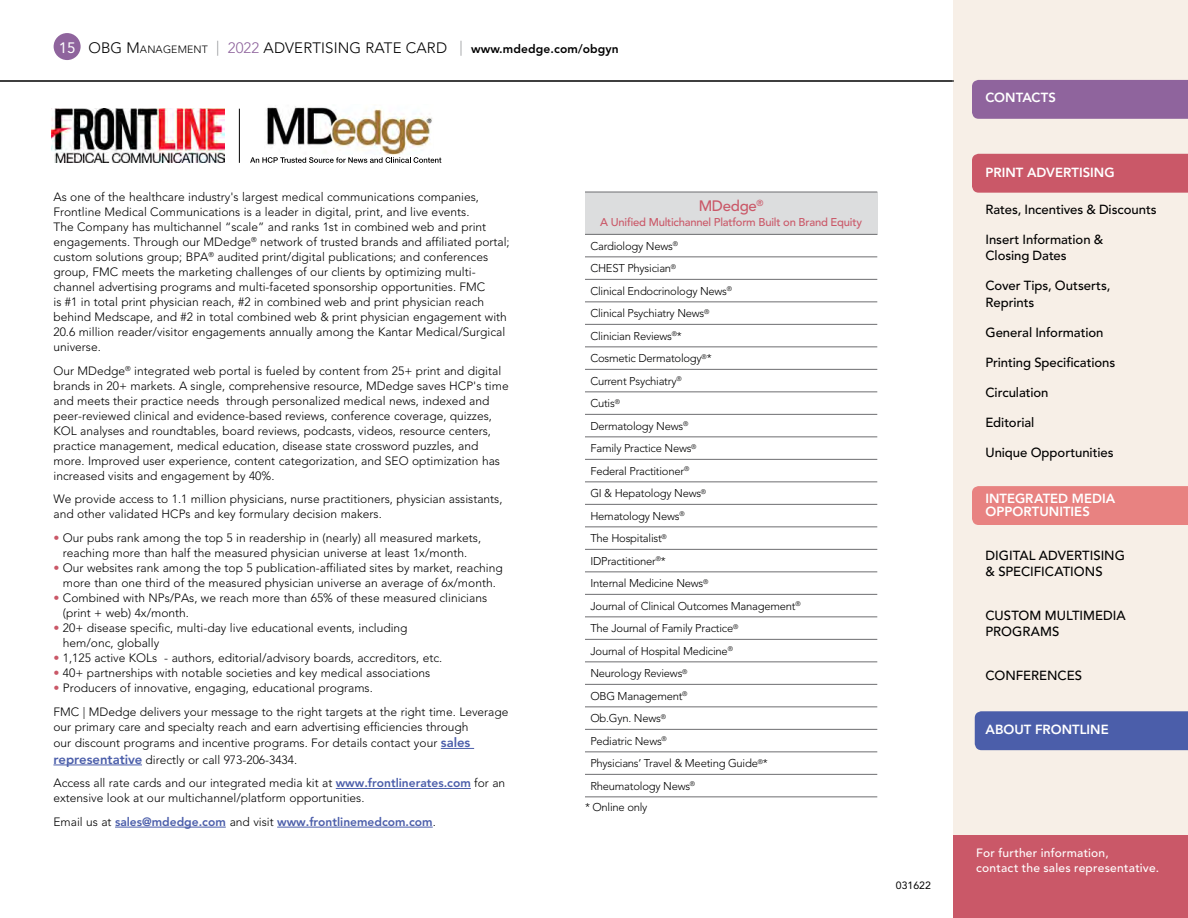
<style>
.page{position:relative;width:1188px;height:918px;background:#fff}
.page>*{position:absolute;margin:0;border:0;box-sizing:border-box;transform-origin:0 0}
.t1{font:500 15px "Avenir LT Std";letter-spacing:-.02em;color:#ca5868}
.t2{font:15px "Avenir LT Std";color:#fff}
.t3{font:500 13.2px/16.5px "Avenir LT Std";letter-spacing:-.005em;color:#000}
.t4{font:800 13.2px/13.5px "Avenir LT Std";color:#fff}
.t5{font:300 12px/15px "Avenir LT Std";color:#000}
.t6{font:800 12px "Avenir LT Std";letter-spacing:.01em;color:#000}
.t7{font:800 12px "Avenir LT Std";color:#4b5eaa}
.t8{font:500 12px/15px "Avenir LT Std";letter-spacing:.02em;color:#fff}
.t9{font:300 11.25px/22.5px "Avenir LT Std";letter-spacing:-.02em;color:#000}
.t10{font:10.5px "Avenir LT Std";color:#000}
.s1{font-weight:300;font-size:15px}
.s2{font-weight:300;font-size:10.5px}
.s3{font-weight:300;font-size:15px;color:#939598}
.s4{font-weight:300;font-size:15px;color:#8f649d}
.s5{color:#ca5868}
.s6{font-weight:800;font-size:13.2px;color:#4b5eaa}
.s7{font-weight:800;color:#4b5eaa}
.s8{font-weight:300;color:#000}
.s9{font-weight:500;color:#ca5868}
</style>
<div class="page">
<div style="left:953px;top:0;width:235px;height:918px;background:#f7efe7"></div>
<div style="left:953px;top:835px;width:235px;height:83px;background:#ca5868"></div>
<div style="left:972px;top:80px;width:216px;height:39px;background:#8f649d"></div>
<div style="left:972px;top:154px;width:216px;height:39px;background:#ca5868"></div>
<div style="left:972px;top:486px;width:216px;height:39px;background:#e88281"></div>
<div style="left:975px;top:711px;width:213px;height:39px;background:#4b5eaa"></div>
<div style="left:54px;top:33px;width:27px;height:27px;background:#8f649d;border-radius:50%"></div>
<hr style="left:0;top:81px;width:954px;height:1px;background:#000">
<img style="left:52px;top:108px;width:172px;height:54px">
<hr style="left:239px;top:109px;width:1px;height:54px;background:#000">
<svg style="left:250px;top:157px;width:191px;height:6px"></svg>
<img style="left:266px;top:106px;width:166px;height:48px">
<hr style="left:441px;top:748px;width:33px;height:1px;background:#4b5eaa">
<hr style="left:53px;top:765px;width:89px;height:1px;background:#4b5eaa">
<hr style="left:336px;top:788px;width:135px;height:1px;background:#4b5eaa">
<hr style="left:115px;top:827px;width:111px;height:1px;background:#4b5eaa">
<hr style="left:277px;top:827px;width:156px;height:1px;background:#4b5eaa">
<div style="left:585px;top:192px;width:292px;height:42px;background:#dcddde"></div>
<hr style="left:585px;top:279px;width:292px;height:1px;background:#6d6e71">
<hr style="left:585px;top:302px;width:292px;height:1px;background:#6d6e71">
<hr style="left:585px;top:324px;width:292px;height:1px;background:#6d6e71">
<hr style="left:585px;top:347px;width:292px;height:1px;background:#6d6e71">
<hr style="left:585px;top:369px;width:292px;height:1px;background:#6d6e71">
<hr style="left:585px;top:392px;width:292px;height:1px;background:#6d6e71">
<hr style="left:585px;top:414px;width:292px;height:1px;background:#6d6e71">
<hr style="left:585px;top:437px;width:292px;height:1px;background:#6d6e71">
<hr style="left:585px;top:459px;width:292px;height:1px;background:#6d6e71">
<hr style="left:585px;top:482px;width:292px;height:1px;background:#6d6e71">
<hr style="left:585px;top:504px;width:292px;height:1px;background:#6d6e71">
<hr style="left:585px;top:527px;width:292px;height:1px;background:#6d6e71">
<hr style="left:585px;top:549px;width:292px;height:1px;background:#6d6e71">
<hr style="left:585px;top:572px;width:292px;height:1px;background:#6d6e71">
<hr style="left:585px;top:594px;width:292px;height:1px;background:#6d6e71">
<hr style="left:585px;top:617px;width:292px;height:1px;background:#6d6e71">
<hr style="left:585px;top:639px;width:292px;height:1px;background:#6d6e71">
<hr style="left:585px;top:662px;width:292px;height:1px;background:#6d6e71">
<hr style="left:585px;top:684px;width:292px;height:1px;background:#6d6e71">
<hr style="left:585px;top:707px;width:292px;height:1px;background:#6d6e71">
<hr style="left:585px;top:729px;width:292px;height:1px;background:#6d6e71">
<hr style="left:585px;top:752px;width:292px;height:1px;background:#6d6e71">
<hr style="left:585px;top:774px;width:292px;height:1px;background:#6d6e71">
<hr style="left:585px;top:797px;width:292px;height:1px;background:#6d6e71">
<hr style="left:585px;top:192px;width:292px;height:1px;background:#6d6e71">
<hr style="left:585px;top:234px;width:292px;height:1px;background:#6d6e71">
<hr style="left:585px;top:257px;width:292px;height:1px;background:#6d6e71">
<p class="t2" style="left:59px;top:39px;width:18px">15</p>
<p class="t6" style="left:88px;top:42px;width:532px"><span class="s1">OBG M</span><span class="s2">ANAGEM ENT</span> <span class="s3">|</span> <span class="s4">2022</span> <span class="s1">ADVERTISING RATE CARD</span> <span class="s3">|</span> www.mdedge.com/obgyn</p>
<p class="t5" style="left:53px;top:189px;width:458px">As one of the healthcare industry's largest medical communications companies, Frontline Medical Communications is a leader in digital, print, and live events.<br>The Company has multichannel “scale” and ranks 1st in combined web and print engagements. Through our MDedge<sup>®</sup> network of trusted brands and affiliated portal; custom solutions group; BPA<sup>®</sup> audited print/digital publications; and conferences group, FMC meets the marketing challenges of our clients by optimizing multi&shy;channel advertising programs and multi-faceted sponsorship opportunities. FMC<br>is #1 in total print physician reach, #2 in combined web and print physician reach behind Medscape, and #2 in total combined web &amp; print physician engagement with 20.6 million reader/visitor engagements annually among the Kantar Medical/Surgical universe.</p>
<p class="t5" style="left:53px;top:363px;width:457px">Our MDedge<sup>®</sup> integrated web portal is fueled by content from 25+ print and digital brands in 20+ markets. A single, comprehensive resource, MDedge saves HCP's time and meets their practice needs through personalized medical news, indexed and peer-reviewed clinical and evidence-based reviews, conference coverage, quizzes, KOL analyses and roundtables, board reviews, podcasts, videos, resource centers, practice management, medical education, disease state crossword puzzles, and more. Improved user experience, content categorization, and SEO optimization has increased visits and engagement by 40%.</p>
<p class="t5" style="left:53px;top:492px;width:451px">We provide access to 1.1 million physicians, nurse practitioners, physician assistants, and other validated HCPs and key formulary decision makers.</p>
<p class="t5" style="left:53px;top:530px;width:429px;text-align:center"><span class="s5">•</span> Our pubs rank among the top 5 in readership in (nearly) all measured markets, reaching more than half the measured physician universe at least 1x/month.</p>
<p class="t5" style="left:53px;top:560px;width:451px;text-align:center"><span class="s5">•</span> Our websites rank among the top 5 publication-affiliated sites by market, reaching more than one third of the measured physician universe an average of 6x/month.</p>
<p class="t5" style="left:63px;top:590px;width:426px;text-indent:-9px"><span class="s5">•</span> Combined with NPs/PAs, we reach more than 65% of these measured clinicians (print + web) 4x/month.</p>
<p class="t5" style="left:63px;top:620px;width:346px;text-indent:-9px"><span class="s5">•</span> 20+ disease specific, multi-day live educational events, including hem/onc, globally</p>
<p class="t5" style="left:53px;top:650px;width:390px"><span class="s5">•</span> 1,125 active KOLs - authors, editorial/advisory boards, accreditors, etc.</p>
<p class="t5" style="left:53px;top:665px;width:378px"><span class="s5">•</span> 40+ partnerships with notable societies and key medical associations</p>
<p class="t5" style="left:53px;top:676px;width:457px;line-height:23.7px"><span class="s5">•</span> Producers of innovative, engaging, educational programs.<br>FMC | MDedge delivers your message to the right targets at the right time. Leverage</p>
<p class="t5" style="left:53px;top:718px;width:418px;line-height:16.5px">our primary care and specialty reach and earn advertising efficiencies through our discount programs and incentive programs. For details contact your <span class="s6">sales representative</span> directly or call 973-206-3434.</p>
<p class="t5" style="left:53px;top:776px;width:453px">Access all rate cards and our integrated media kit at <span class="s7">www.frontlinerates.com</span> for an extensive look at our multichannel/platform opportunities.</p>
<p class="t7" style="left:53px;top:815px;width:384px"><span class="s8">Email us at</span> sales@mdedge.com <span class="s8">and visit</span> www.frontlinemedcom.com<span class="s8">.</span></p>
<p class="t1" style="left:699px;top:197px;width:66px">MDedge<sup>®</sup></p>
<p class="t9" style="left:590px;top:211px;width:273px;text-indent:10px"><span class="s9">A Unified Multichannel Platform Built on Brand Equity<br></span>Cardiology News<sup>®<br></sup>CHEST Physician<sup>®<br></sup>Clinical Endocrinology News<sup>®<br></sup>Clinical Psychiatry News<sup>®<br></sup>Clinician Reviews<sup>®</sup>*<br>Cosmetic Dermatology<sup>®</sup>*<br>Current Psychiatry<sup>®<br></sup>Cutis<sup>®<br></sup>Dermatology News<sup>®<br></sup>Family Practice News<sup>®<br></sup>Federal Practitioner<sup>®<br></sup>GI &amp; Hepatology News<sup>®<br></sup>Hematology News<sup>®<br></sup>The Hospitalist<sup>®<br></sup>IDPractitioner<sup>®</sup>*<br>Internal Medicine News<sup>®<br></sup>Journal of Clinical Outcomes Management<sup>®<br></sup>The Journal of Family Practice<sup>®<br></sup>Journal of Hospital Medicine<sup>®<br></sup>Neurology Reviews<sup>®<br></sup>OBG Management<sup>®<br></sup>Ob.Gyn. News<sup>®<br></sup>Pediatric News<sup>®<br></sup>Physicians’ Travel &amp; Meeting Guide<sup>®</sup>*<br>Rheumatology News<sup>®</sup></p>
<p class="t9" style="left:585px;top:796px;width:64px">* Online only</p>
<p class="t10" style="left:896px;top:879px;width:37px">031622</p>
<p class="t4" style="left:986px;top:91px;width:72px">CONTACTS</p>
<p class="t4" style="left:986px;top:166px;width:131px">PRINT ADVERTISING</p>
<p class="t3" style="left:986px;top:202px;width:173px">Rates, Incentives &amp; Discounts</p>
<p class="t3" style="left:986px;top:232px;width:119px">Insert Information &amp;<br>Closing Dates</p>
<p class="t3" style="left:986px;top:278px;width:126px">Cover Tips, Outserts,<br>Reprints</p>
<p class="t3" style="left:986px;top:325px;width:119px">General Information</p>
<p class="t3" style="left:986px;top:355px;width:131px">Printing Specifications</p>
<p class="t3" style="left:986px;top:385px;width:65px">Circulation</p>
<p class="t3" style="left:986px;top:415px;width:50px">Editorial</p>
<p class="t3" style="left:986px;top:445px;width:130px">Unique Opportunities</p>
<p class="t4" style="left:986px;top:492px;width:131px">INTEGRATED MEDIA<br>OPPORTUNITIES</p>
<p class="t3" style="left:986px;top:547px;width:141px">DIGITAL ADVERTISING &amp; SPECIFICATIONS</p>
<p class="t3" style="left:986px;top:607px;width:142px">CUSTOM MULTIMEDIA<br>PROGRAMS</p>
<p class="t3" style="left:986px;top:667px;width:98px">CONFERENCES</p>
<p class="t4" style="left:986px;top:723px;width:125px">ABOUT FRONTLINE</p>
<p class="t8" style="left:976px;top:846px;width:184px">For further information,<br>contact the sales representative.</p>
</div>
